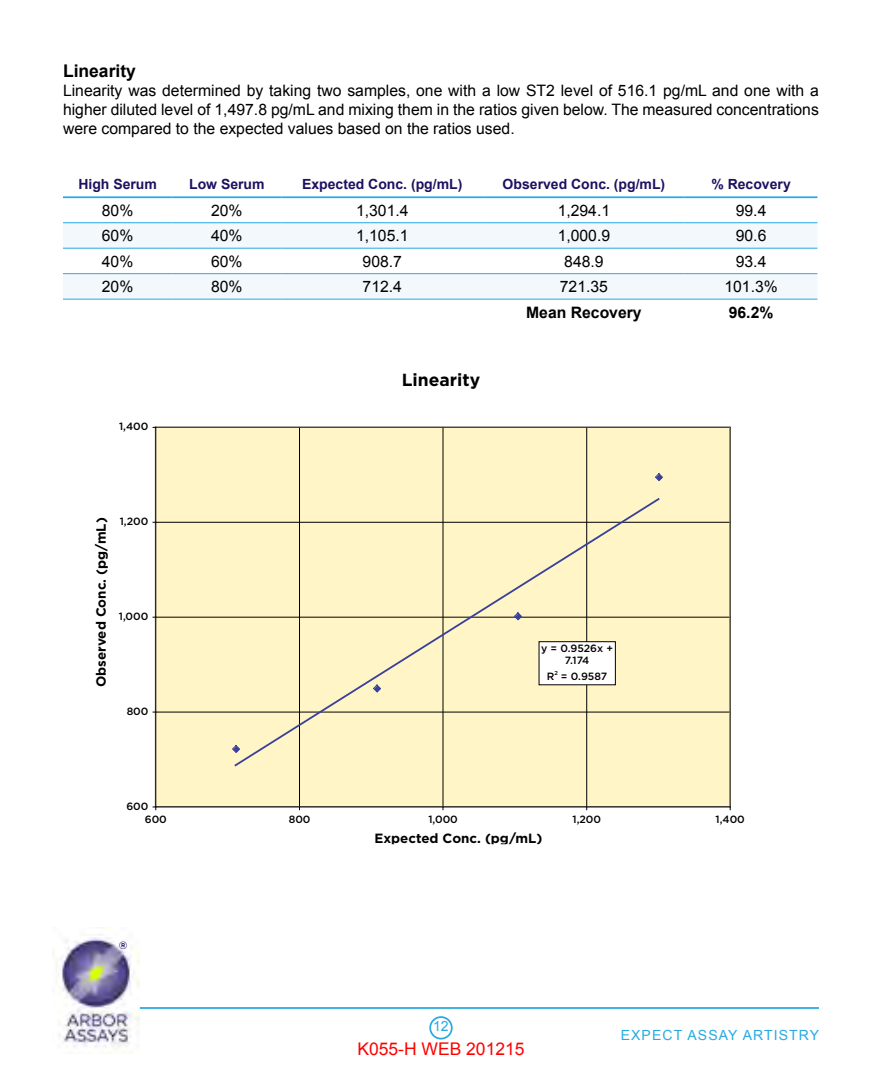
<style>
.page{position:relative;width:882px;height:1071px;background:#fff}
.page>*{position:absolute;margin:0;border:0;box-sizing:border-box;transform-origin:0 0}
.t1{font:17.5px "Arial";color:#f00}
.t2{font:700 17.5px "Arial";color:#000}
.t3{font:700 17.5px "Gotham";color:#000}
.t4{font:15.75px/18.9px "Arial";color:#000;text-align:justify}
.t5{font:700 15.75px "Arial";color:#000}
.t6{font:700 14px "Arial";color:#1d1160}
.t7{font:14px "Arial";letter-spacing:.08em;color:#28aae1}
.t8{font:700 13.3px "Gotham";color:#010101}
.t9{font:500 10.5px/11.4px "Gotham";color:#010101;text-align:center}
.t10{font:700 10.5px "Gotham";color:#1d1160}
</style>
<div class="page">
<div style="left:429px;top:1016px;width:24px;height:24px;border:2px solid #28aae1;border-radius:50%"></div>
<img style="left:53px;top:927px;width:86px;height:126px">
<hr style="left:140px;top:1007px;width:679px;height:2px;background:#28aae1">
<svg style="left:63px;top:223px;width:754px;height:76px;fill:#f3f8fc"></svg>
<hr style="left:63px;top:222px;width:109px;height:1px;background:#28aae1">
<hr style="left:172px;top:222px;width:109px;height:1px;background:#28aae1">
<hr style="left:281px;top:222px;width:202px;height:1px;background:#28aae1">
<hr style="left:483px;top:222px;width:202px;height:1px;background:#28aae1">
<hr style="left:685px;top:222px;width:132px;height:1px;background:#28aae1">
<hr style="left:63px;top:248px;width:109px;height:1px;background:#28aae1">
<hr style="left:172px;top:248px;width:109px;height:1px;background:#28aae1">
<hr style="left:281px;top:248px;width:202px;height:1px;background:#28aae1">
<hr style="left:483px;top:248px;width:202px;height:1px;background:#28aae1">
<hr style="left:685px;top:248px;width:132px;height:1px;background:#28aae1">
<hr style="left:63px;top:273px;width:109px;height:1px;background:#28aae1">
<hr style="left:172px;top:273px;width:109px;height:1px;background:#28aae1">
<hr style="left:281px;top:273px;width:202px;height:1px;background:#28aae1">
<hr style="left:483px;top:273px;width:202px;height:1px;background:#28aae1">
<hr style="left:685px;top:273px;width:132px;height:1px;background:#28aae1">
<hr style="left:63px;top:299px;width:109px;height:1px;background:#28aae1">
<hr style="left:172px;top:299px;width:109px;height:1px;background:#28aae1">
<hr style="left:281px;top:299px;width:202px;height:1px;background:#28aae1">
<hr style="left:483px;top:299px;width:202px;height:1px;background:#28aae1">
<hr style="left:685px;top:299px;width:132px;height:1px;background:#28aae1">
<hr style="left:63px;top:196px;width:109px;height:2px;background:#28aae1">
<hr style="left:172px;top:196px;width:109px;height:2px;background:#28aae1">
<hr style="left:281px;top:196px;width:202px;height:2px;background:#28aae1">
<hr style="left:483px;top:196px;width:202px;height:2px;background:#28aae1">
<hr style="left:685px;top:196px;width:132px;height:2px;background:#28aae1">
<div style="left:156px;top:427px;width:574px;height:380px;background:#fff5c7"></div>
<hr style="left:156px;top:712px;width:574px;height:1px;background:#010101">
<hr style="left:156px;top:617px;width:574px;height:1px;background:#010101">
<hr style="left:156px;top:522px;width:574px;height:1px;background:#010101">
<hr style="left:156px;top:427px;width:574px;height:1px;background:#010101">
<hr style="left:299px;top:427px;width:1px;height:380px;background:#010101">
<hr style="left:443px;top:427px;width:1px;height:380px;background:#010101">
<hr style="left:586px;top:427px;width:1px;height:380px;background:#010101">
<hr style="left:730px;top:427px;width:1px;height:380px;background:#010101">
<hr style="left:155px;top:426px;width:575px;height:1px;background:#818181">
<hr style="left:729px;top:427px;width:1px;height:380px;background:#818181">
<hr style="left:155px;top:806px;width:575px;height:1px;background:#818181">
<hr style="left:155px;top:427px;width:1px;height:380px;background:#010101">
<hr style="left:156px;top:807px;width:574px;height:1px;background:#010101">
<svg style="left:655px;top:473px;width:8px;height:9px"></svg>
<svg style="left:233px;top:497px;width:428px;height:271px"></svg>
<div style="left:539px;top:642px;width:76px;height:43px;background:#fff"></div>
<p class="t2" style="left:63px;top:59px;width:74px">Linearity</p>
<p class="t4" style="left:63px;top:81px;width:757px">Linearity was determined by taking two samples, one with a low ST2 level of 516.1 pg/mL and one with a higher diluted level of 1,497.8 pg/mL and mixing them in the ratios given below. The measured concentrations were compared to the expected values based on the ratios used.</p>
<p class="t6" style="left:78px;top:175px;width:80px">High Serum</p>
<p class="t6" style="left:189px;top:175px;width:77px">Low Serum</p>
<p class="t6" style="left:302px;top:175px;width:162px">Expected Conc. (pg/mL)</p>
<p class="t6" style="left:503px;top:175px;width:164px">Observed Conc. (pg/mL)</p>
<p class="t6" style="left:711px;top:175px;width:81px">% Recovery</p>
<p class="t4" style="left:102px;top:201px;width:33px">80%</p>
<p class="t4" style="left:211px;top:201px;width:33px">20%</p>
<p class="t4" style="left:356px;top:201px;width:54px">1,301.4</p>
<p class="t4" style="left:558px;top:201px;width:54px">1,294.1</p>
<p class="t4" style="left:736px;top:201px;width:32px">99.4</p>
<p class="t4" style="left:102px;top:226px;width:33px">60%</p>
<p class="t4" style="left:211px;top:226px;width:33px">40%</p>
<p class="t4" style="left:356px;top:226px;width:54px">1,105.1</p>
<p class="t4" style="left:558px;top:226px;width:54px">1,000.9</p>
<p class="t4" style="left:736px;top:226px;width:32px">90.6</p>
<p class="t4" style="left:102px;top:252px;width:33px">40%</p>
<p class="t4" style="left:211px;top:252px;width:33px">60%</p>
<p class="t4" style="left:363px;top:252px;width:41px">908.7</p>
<p class="t4" style="left:564px;top:252px;width:41px">848.9</p>
<p class="t4" style="left:736px;top:252px;width:32px">93.4</p>
<p class="t4" style="left:102px;top:277px;width:33px">20%</p>
<p class="t4" style="left:211px;top:277px;width:33px">80%</p>
<p class="t4" style="left:363px;top:277px;width:41px">712.4</p>
<p class="t4" style="left:560px;top:277px;width:50px">721.35</p>
<p class="t4" style="left:724px;top:277px;width:55px">101.3%</p>
<p class="t5" style="left:526px;top:302px;width:117px">Mean Recovery</p>
<p class="t5" style="left:729px;top:302px;width:46px">96.2%</p>
<p class="t9" style="left:119px;top:421px;width:31px">1,400</p>
<p class="t8" style="left:94px;top:687px;width:171px;rotate:-90deg">Observed Conc. (pg/mL)</p>
<p class="t9" style="left:120px;top:516px;width:30px">1,200</p>
<p class="t9" style="left:119px;top:610px;width:31px">1,000</p>
<p class="t9" style="left:127px;top:705px;width:23px">800</p>
<p class="t3" style="left:402px;top:369px;width:80px">Linearity</p>
<p class="t9" style="left:541px;top:643px;width:74px">y = 0.9526x +<br>7.174</p>
<p class="t9" style="left:547px;top:670px;width:62px">R<sup>2</sup> = 0.9587</p>
<p class="t9" style="left:126px;top:800px;width:24px">600</p>
<p class="t9" style="left:145px;top:813px;width:24px">600</p>
<p class="t9" style="left:289px;top:813px;width:23px">800</p>
<p class="t9" style="left:428px;top:813px;width:31px">1,000</p>
<p class="t9" style="left:573px;top:813px;width:30px">1,200</p>
<p class="t9" style="left:716px;top:813px;width:31px">1,400</p>
<p class="t8" style="left:374px;top:831px;width:169px">Expected Conc. (pg/mL)</p>
<p class="t10" style="left:119px;top:939px;width:10px">®</p>
<p class="t7" style="left:433px;top:1017px;width:17px">12</p>
<p class="t1" style="left:357px;top:1037px;width:169px">K055-H WEB 201215</p>
<p class="t7" style="left:621px;top:1025px;width:200px">EXPECT ASSAY ARTISTRY</p>
</div>
